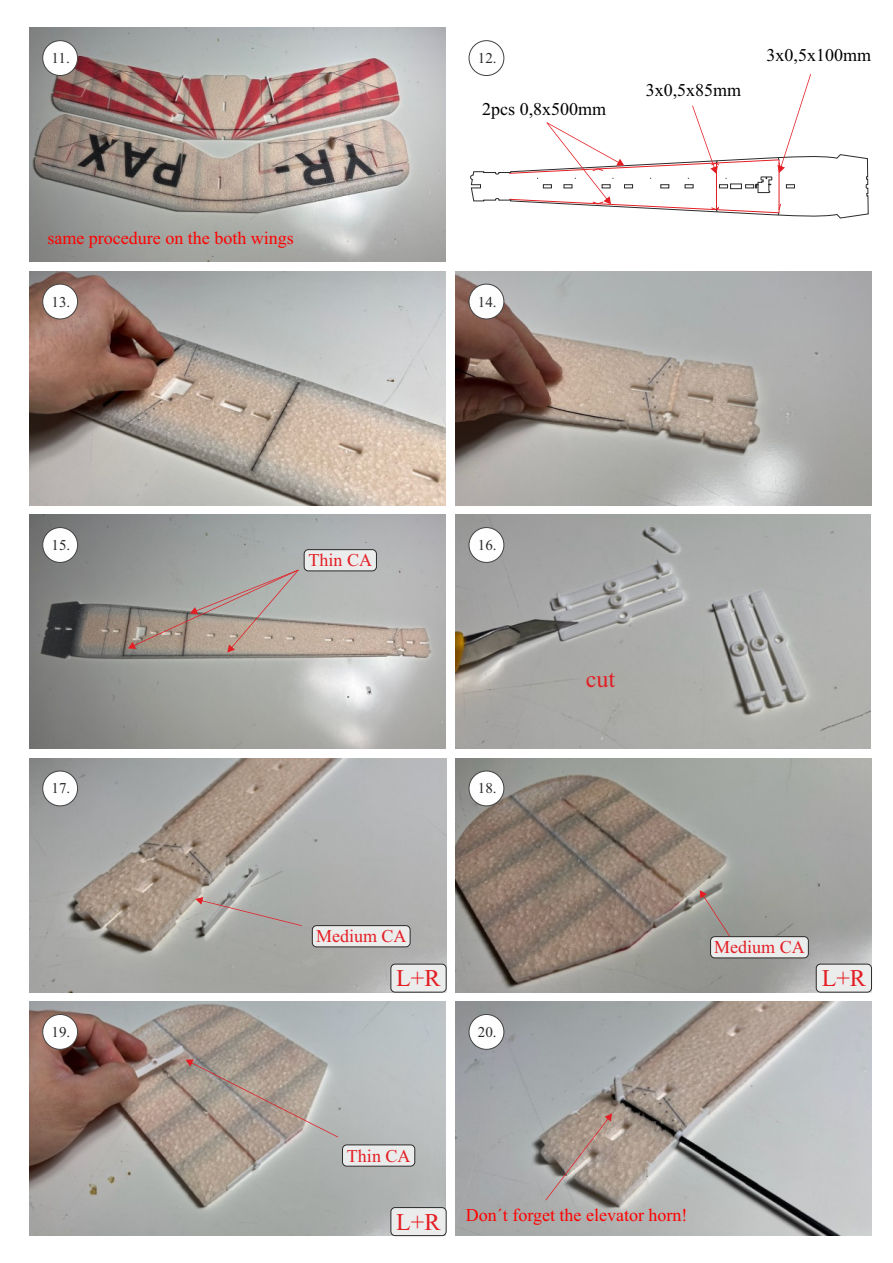
<style>
.page{position:relative;width:893px;height:1263px;background:#fff}
.page>*{position:absolute;margin:0;border:0;box-sizing:border-box;transform-origin:0 0}
.t1{font:24px "Times New Roman";color:#e31e24}
.t2{font:18px "Times New Roman";color:#f00}
.t3{font:18px "Times New Roman";color:#000}
.t4{font:18px "Times New Roman";color:#e31e24}
.t5{font:15px "Times New Roman";color:#2b2a29}
</style>
<div class="page">
<img style="left:456px;top:1002px;width:416px;height:234px">
<img style="left:456px;top:758px;width:415px;height:234px">
<img style="left:29px;top:1002px;width:416px;height:233px">
<img style="left:29px;top:758px;width:417px;height:235px">
<img style="left:456px;top:515px;width:415px;height:233px">
<img style="left:29px;top:515px;width:416px;height:234px">
<img style="left:29px;top:271px;width:416px;height:234px">
<img style="left:456px;top:271px;width:415px;height:234px">
<img style="left:29px;top:28px;width:416px;height:234px">
<div style="left:42px;top:40px;width:36px;height:36px;background:#fefefe;border:1px solid #434242;border-radius:50%"></div>
<div style="left:42px;top:284px;width:36px;height:35px;background:#fefefe;border:1px solid #434242;border-radius:50%"></div>
<div style="left:42px;top:527px;width:36px;height:36px;background:#fefefe;border:1px solid #434242;border-radius:50%"></div>
<div style="left:42px;top:771px;width:36px;height:35px;background:#fefefe;border:1px solid #434242;border-radius:50%"></div>
<div style="left:42px;top:1014px;width:36px;height:36px;background:#fefefe;border:1px solid #434242;border-radius:50%"></div>
<div style="left:469px;top:40px;width:35px;height:36px;background:#fefefe;border:1px solid #434242;border-radius:50%"></div>
<div style="left:469px;top:284px;width:35px;height:35px;background:#fefefe;border:1px solid #434242;border-radius:50%"></div>
<div style="left:469px;top:527px;width:35px;height:36px;background:#fefefe;border:1px solid #434242;border-radius:50%"></div>
<div style="left:469px;top:771px;width:35px;height:35px;background:#fefefe;border:1px solid #434242;border-radius:50%"></div>
<div style="left:469px;top:1014px;width:35px;height:36px;background:#fefefe;border:1px solid #434242;border-radius:50%"></div>
<svg style="left:470px;top:74px;width:398px;height:144px"></svg>
<div style="left:304px;top:549px;width:73px;height:22px;background:#ebecec;border:1px solid #2b2a29;border-radius:4px"></div>
<svg style="left:128px;top:570px;width:171px;height:82px;background:#a89f97"></svg>
<div style="left:312px;top:925px;width:98px;height:22px;background:#ebecec;border:1px solid #2b2a29;border-radius:4px"></div>
<div style="left:710px;top:936px;width:98px;height:22px;background:#ebecec;border:1px solid #2b2a29;border-radius:4px"></div>
<div style="left:342px;top:1145px;width:73px;height:21px;background:#ebecec;border:1px solid #2b2a29;border-radius:4px"></div>
<svg style="left:195px;top:897px;width:107px;height:29px;background:#ada8a5"></svg>
<svg style="left:700px;top:890px;width:30px;height:46px"></svg>
<svg style="left:186px;top:1059px;width:152px;height:78px;background:#ab9e95"></svg>
<svg style="left:545px;top:1113px;width:67px;height:87px;background:#9f9289"></svg>
<div style="left:391px;top:1207px;width:55px;height:29px;background:#ebecec;border:1px solid #2b2a29;border-radius:4px"></div>
<div style="left:816px;top:964px;width:56px;height:28px;background:#ebecec;border:1px solid #2b2a29;border-radius:4px"></div>
<div style="left:391px;top:964px;width:55px;height:28px;background:#ebecec;border:1px solid #2b2a29;border-radius:4px"></div>
<p class="t5" style="left:52px;top:53px;width:20px">11.</p>
<p class="t2" style="left:47px;top:231px;width:248px">same procedure on the both wings</p>
<p class="t5" style="left:52px;top:296px;width:20px">13.</p>
<p class="t5" style="left:478px;top:53px;width:20px">12.</p>
<p class="t3" style="left:482px;top:102px;width:126px">2pcs 0,8x500mm</p>
<p class="t3" style="left:646px;top:84px;width:97px">3x0,5x85mm</p>
<p class="t3" style="left:767px;top:49px;width:106px">3x0,5x100mm</p>
<p class="t5" style="left:478px;top:296px;width:20px">14.</p>
<p class="t5" style="left:52px;top:540px;width:20px">15.</p>
<p class="t5" style="left:478px;top:540px;width:20px">16.</p>
<p class="t4" style="left:309px;top:554px;width:65px">Thin CA</p>
<h1 class="t1" style="left:586px;top:671px;width:31px">cut</h1>
<p class="t5" style="left:52px;top:783px;width:20px">17.</p>
<p class="t5" style="left:478px;top:783px;width:20px">18.</p>
<p class="t4" style="left:316px;top:930px;width:92px">Medium CA</p>
<p class="t4" style="left:714px;top:941px;width:92px">Medium CA</p>
<h1 class="t1" style="left:396px;top:969px;width:46px">L+R</h1>
<h1 class="t1" style="left:822px;top:969px;width:46px">L+R</h1>
<p class="t5" style="left:52px;top:1026px;width:20px">19.</p>
<p class="t5" style="left:478px;top:1026px;width:20px">20.</p>
<p class="t4" style="left:347px;top:1149px;width:65px">Thin CA</p>
<h1 class="t1" style="left:396px;top:1213px;width:46px">L+R</h1>
<p class="t2" style="left:466px;top:1209px;width:223px">Don´t forget the elevator horn!</p>
</div>
